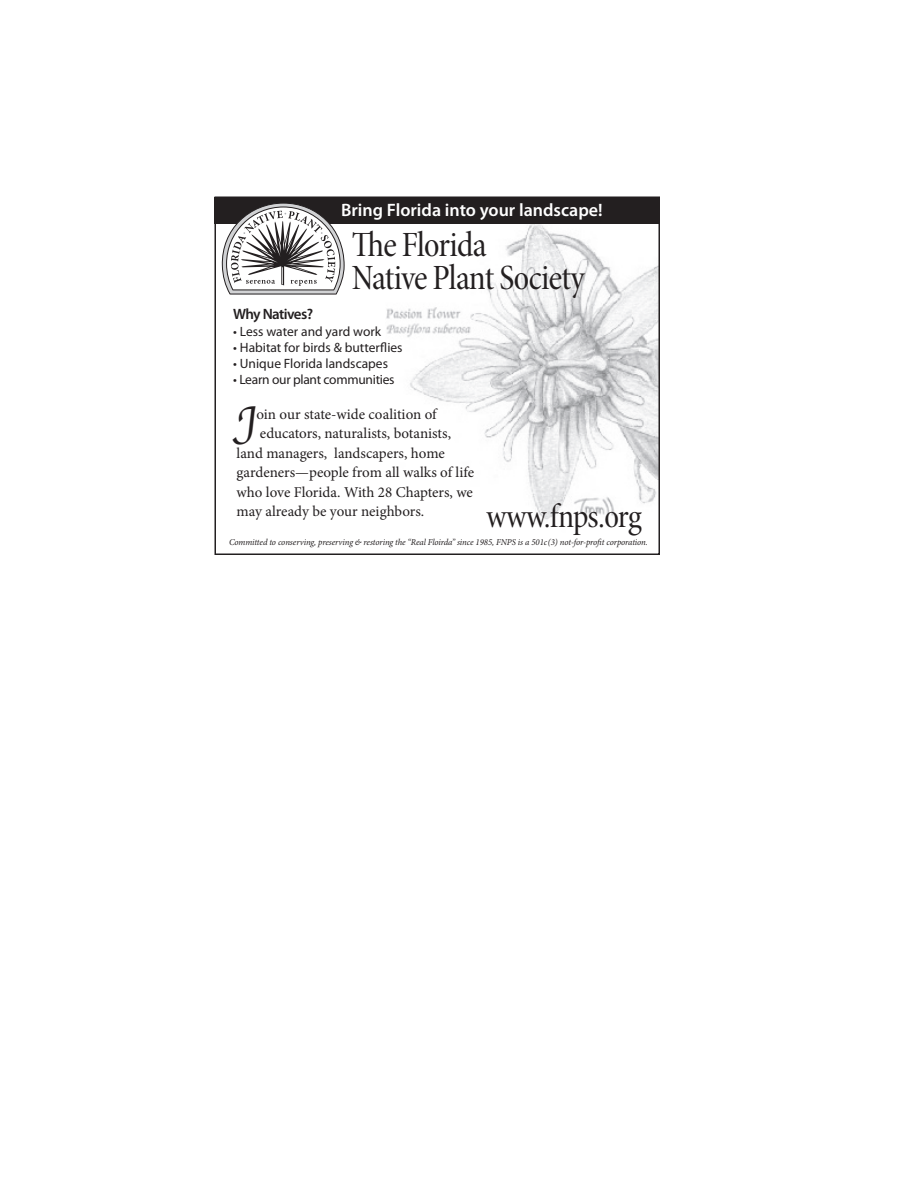
<style>
.page{position:relative;width:918px;height:1188px;background:#fff}
.page>*{position:absolute;margin:0;border:0;box-sizing:border-box;transform-origin:0 0}
.t1{font:43.8px "Apple Chancery";color:#231f20}
.t2{font:36px/33px "Minion Pro Cn Subh";letter-spacing:-.02em;color:#231f20}
.t3{font:34.05px "Minion Pro Cn Subh";letter-spacing:-.025em;color:#231f20}
.t4{font:600 18px "Myriad Pro";color:#fff}
.t5{font:15px "Minion Pro";letter-spacing:-.005em;color:#231f20}
.t6{font:600 15px "Myriad Pro";letter-spacing:-.045em;color:#231f20}
.t7{font:13.5px "Myriad Pro";color:#231f20}
.t8{font:13.5px "Myriad Pro";letter-spacing:-.02em;color:#231f20}
.t9{font:italic 9px "Minion Pro";letter-spacing:-.015em;color:#231f20}
</style>
<div class="page">
<img style="left:386px;top:224px;width:271px;height:296px">
<div style="left:214px;top:196px;width:446px;height:359px;border:2px solid #231f20"></div>
<div style="left:214px;top:197px;width:446px;height:27px;background:#231f20"></div>
<svg style="left:222px;top:203px;width:123px;height:92px"></svg>
<p class="t4" style="left:341px;top:199px;width:263px">Bring Florida into your landscape!</p>
<h2 class="t2" style="left:352px;top:229px;width:235px">The Florida<br>Native Plant Society</h2>
<p class="t6" style="left:233px;top:305px;width:81px">Why Natives?</p>
<p class="t7" style="left:233px;top:323px;width:149px">• Less water and yard work</p>
<p class="t7" style="left:233px;top:339px;width:171px">• Habitat for birds &amp; butterflies</p>
<p class="t7" style="left:233px;top:355px;width:156px">• Unique Florida landscapes</p>
<p class="t8" style="left:233px;top:371px;width:163px">• Learn our plant communities</p>
<h1 class="t1" style="left:237px;top:386px;width:21px">J</h1>
<p class="t5" style="left:256px;top:404px;width:182px">oin our state-wide coalition of</p>
<p class="t5" style="left:260px;top:424px;width:193px">educators, naturalists, botanists,</p>
<p class="t5" style="left:237px;top:443px;width:210px">land managers, landscapers, home</p>
<p class="t5" style="left:237px;top:463px;width:239px">gardeners—people from all walks of life</p>
<p class="t5" style="left:237px;top:482px;width:238px">who love Florida. With 28 Chapters, we</p>
<p class="t5" style="left:237px;top:502px;width:189px">may already be your neighbors.</p>
<h3 class="t3" style="left:486px;top:496px;width:157px">www.fnps.org</h3>
<p class="t9" style="left:229px;top:536px;width:421px">Committed to conserving, preserving &amp; restoring the “Real Floirda” since 1985, FNPS is a 501c(3) not-for-profit corporation.</p>
</div>
